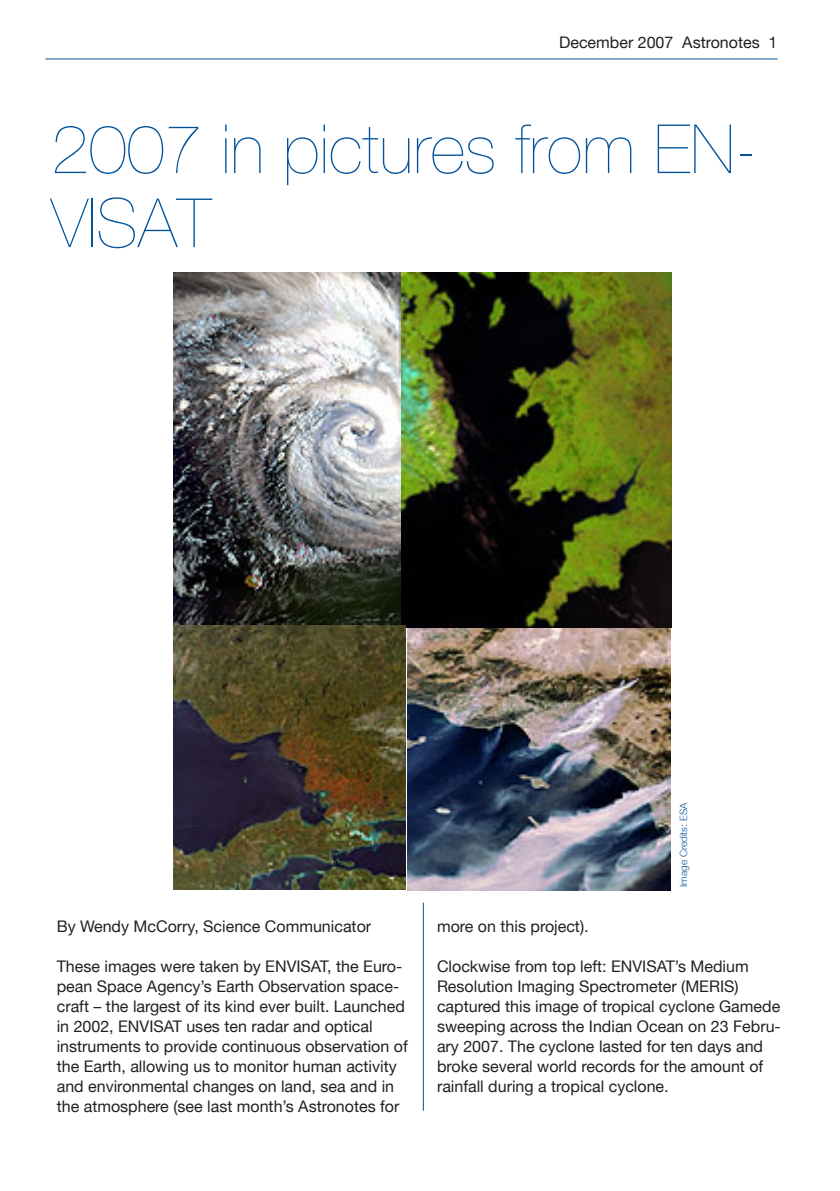
<style>
.page{position:relative;width:840px;height:1191px;background:#fff}
.page>*{position:absolute;margin:0;border:0;box-sizing:border-box;transform-origin:0 0}
.HEADING{font:200 68px/74px "Helvetica Neue LT";color:#01529a}
.Page_Top_Detail_-_Ri{font:16px/20px "Helvetica Neue";color:#231f20}
.t1{font:300 10px "Helvetica Neue";color:#01529a}
</style>
<div class="page">
<hr style="left:45px;top:58px;width:732px;height:1px;background:#01529a">
<hr style="left:422px;top:902px;width:1px;height:208px;background:#01529a">
<img style="left:173px;top:272px;width:227px;height:352px">
<img style="left:401px;top:272px;width:270px;height:356px">
<img style="left:173px;top:625px;width:232px;height:264px">
<img style="left:407px;top:628px;width:263px;height:262px">
<p class="Page_Top_Detail_-_Ri" style="left:559px;top:32px;width:220px">December 2007 Astronotes 1</p>
<p class="HEADING" style="left:51px;top:112px;width:707px">2007 in pictures from EN-<br>VISAT</p>
<p class="Page_Top_Detail_-_Ri" style="left:57px;top:916px;width:316px">By Wendy McCorry, Science Communicator</p>
<p class="Page_Top_Detail_-_Ri" style="left:57px;top:956px;width:352px">These images were taken by ENVISAT, the Euro&shy;pean Space Agency’s Earth Observation space&shy;craft – the largest of its kind ever built. Launched in 2002, ENVISAT uses ten radar and optical instruments to provide continuous observation of the Earth, allowing us to monitor human activity and environmental changes on land, sea and in the atmosphere (see last month’s Astronotes for</p>
<p class="t1" style="left:677px;top:886px;width:86px;rotate:-90deg">Image Credits: ESA</p>
<p class="Page_Top_Detail_-_Ri" style="left:437px;top:916px;width:153px">more on this project).</p>
<p class="Page_Top_Detail_-_Ri" style="left:437px;top:956px;width:345px">Clockwise from top left: ENVISAT’s Medium Resolution Imaging Spectrometer (MERIS) captured this image of tropical cyclone Gamede sweeping across the Indian Ocean on 23 Febru&shy;ary 2007. The cyclone lasted for ten days and broke several world records for the amount of rainfall during a tropical cyclone.</p>
</div>
